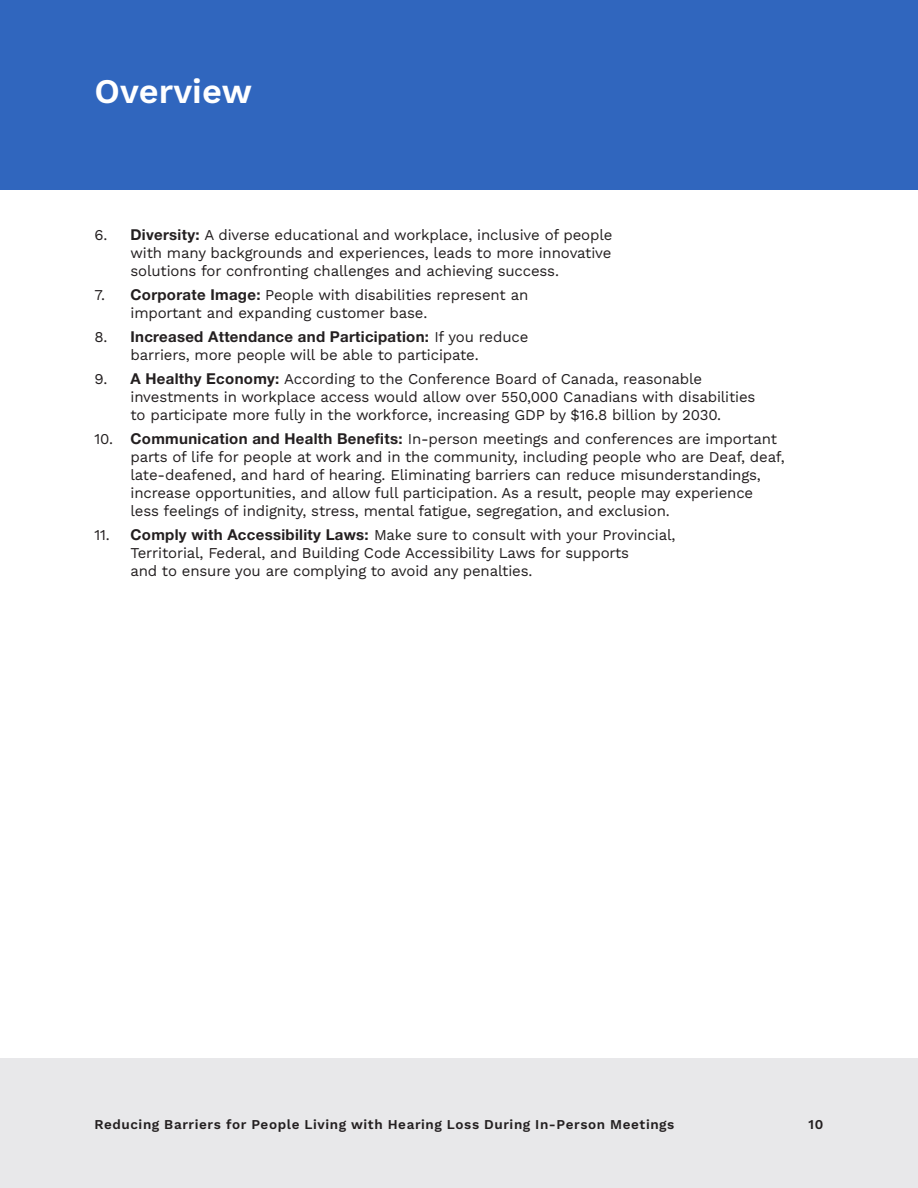
<style>
.page{position:relative;width:918px;height:1188px;background:#fff}
.page>*{position:absolute;margin:0;border:0;box-sizing:border-box;transform-origin:0 0}
.t1{font:600 34.5px "Work Sans";color:#fff}
.t2{font:15px/18px "Work Sans";letter-spacing:-.01em;color:#231f20}
.t3{font:600 13.5px "Work Sans";letter-spacing:.045em;color:#231f20}
.s1{font-family:"Helvetica Neue LT Std";font-weight:700}
</style>
<div class="page">
<div style="left:0;top:1058px;width:918px;height:130px;background:#e8e8ea"></div>
<div style="left:0;top:0;width:918px;height:190px;background:#3066be"></div>
<h1 class="t1" style="left:94px;top:65px;width:159px">Overview</h1>
<p class="t2" style="left:130px;top:225px;width:483px;text-align:justify;text-indent:-36px">6. <span class="s1">Diversity:</span> A diverse educational and workplace, inclusive of people with many backgrounds and experiences, leads to more innovative solutions for confronting challenges and achieving success.</p>
<p class="t2" style="left:130px;top:285px;width:399px;text-indent:-36px">7. <span class="s1">Corporate Image:</span> People with disabilities represent an important and expanding customer base.</p>
<p class="t2" style="left:130px;top:327px;width:399px;text-indent:-36px">8. <span class="s1">Increased Attendance and Participation:</span> If you reduce barriers, more people will be able to participate.</p>
<p class="t2" style="left:130px;top:369px;width:627px;text-indent:-36px">9. <span class="s1">A Healthy Economy:</span> According to the Conference Board of Canada, reasonable investments in workplace access would allow over 550,000 Canadians with disabilities to participate more fully in the workforce, increasing GDP by $16.8 billion by 2030.</p>
<p class="t2" style="left:130px;top:429px;width:656px;text-indent:-36px">10. <span class="s1">Communication and Health Benefits:</span> In-person meetings and conferences are important parts of life for people at work and in the community, including people who are Deaf, deaf, late-deafened, and hard of hearing. Eliminating barriers can reduce misunderstandings, increase opportunities, and allow full participation. As a result, people may experience less feelings of indignity, stress, mental fatigue, segregation, and exclusion.</p>
<p class="t2" style="left:130px;top:525px;width:547px;text-indent:-36px">11. <span class="s1">Comply with Accessibility Laws:</span> Make sure to consult with your Provincial,<br>Territorial, Federal, and Building Code Accessibility Laws for supports<br>and to ensure you are complying to avoid any penalties.</p>
<p class="t3" style="left:94px;top:1115px;width:581px">Reducing Barriers for People Living with Hearing Loss During In-Person Meetings</p>
<p class="t3" style="left:809px;top:1115px;width:16px">10</p>
</div>
